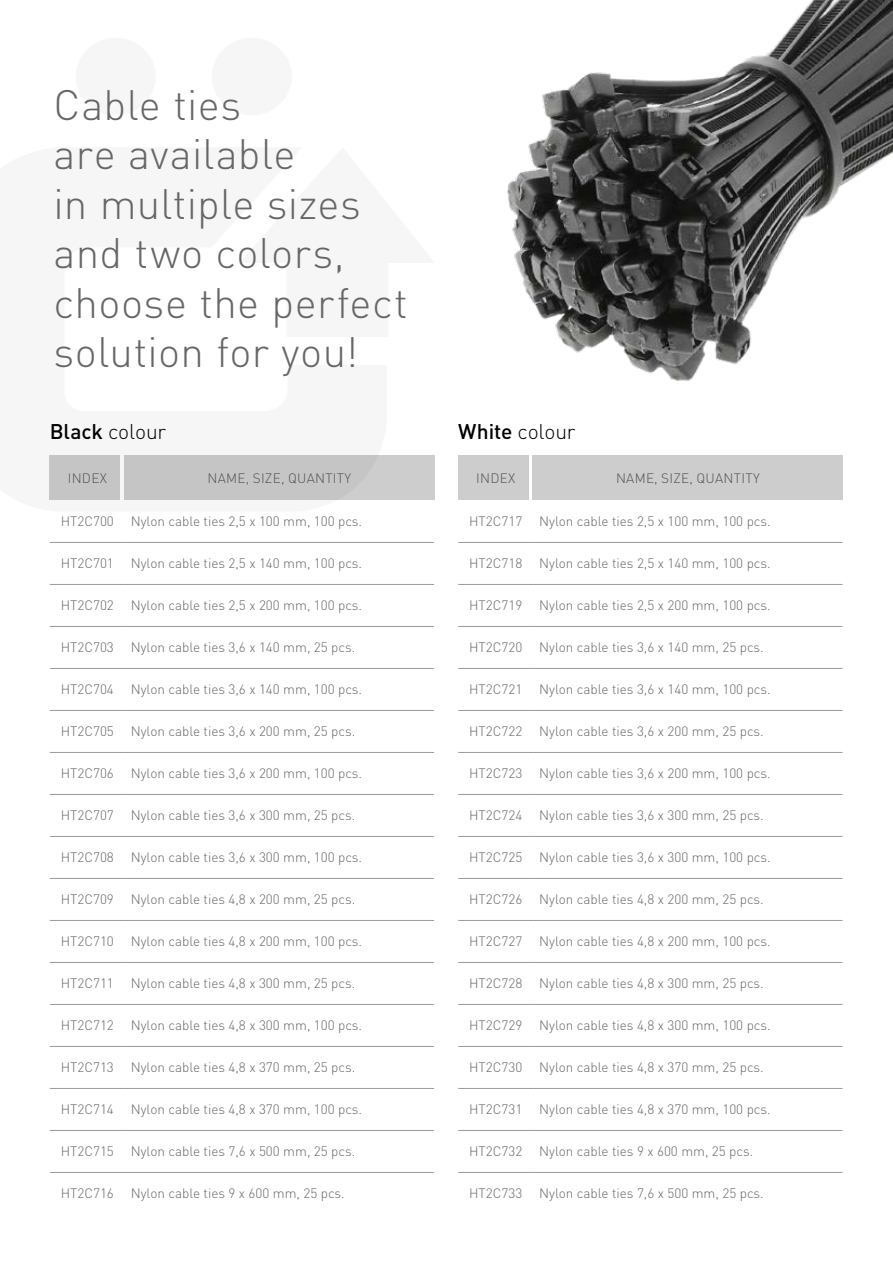
<style>
.page{position:relative;width:893px;height:1263px;background:#fff}
.page>*{position:absolute;margin:0;border:0;box-sizing:border-box;transform-origin:0 0}
.t1{font:300 42px/49.5px "DIN Pro";letter-spacing:.01em;color:#666}
.t2{font:300 21px "DIN Pro";letter-spacing:-.01em;color:#000}
.t3{font:300 13.5px "DIN Pro";color:#666}
.t4{font:300 13.5px "DIN Pro";letter-spacing:.02em;color:#666}
.s1{font-weight:500}
</style>
<div class="page">
<div style="left:212px;top:38px;width:80px;height:77px;background:#f6f6f6;border-radius:50%"></div>
<div style="left:76px;top:38px;width:80px;height:77px;background:#f6f6f6;border-radius:50%"></div>
<img style="left:507px;top:0;width:385px;height:381px">
<hr style="left:50px;top:542px;width:75px;height:1px;background:#999">
<hr style="left:125px;top:542px;width:309px;height:1px;background:#999">
<hr style="left:50px;top:584px;width:75px;height:1px;background:#999">
<hr style="left:125px;top:584px;width:309px;height:1px;background:#999">
<hr style="left:50px;top:626px;width:75px;height:1px;background:#999">
<hr style="left:125px;top:626px;width:309px;height:1px;background:#999">
<hr style="left:50px;top:668px;width:75px;height:1px;background:#999">
<hr style="left:125px;top:668px;width:309px;height:1px;background:#999">
<hr style="left:50px;top:710px;width:75px;height:1px;background:#999">
<hr style="left:125px;top:710px;width:309px;height:1px;background:#999">
<hr style="left:50px;top:752px;width:75px;height:1px;background:#999">
<hr style="left:125px;top:752px;width:309px;height:1px;background:#999">
<hr style="left:50px;top:794px;width:75px;height:1px;background:#999">
<hr style="left:125px;top:794px;width:309px;height:1px;background:#999">
<hr style="left:50px;top:836px;width:75px;height:1px;background:#999">
<hr style="left:125px;top:836px;width:309px;height:1px;background:#999">
<hr style="left:50px;top:878px;width:75px;height:1px;background:#999">
<hr style="left:125px;top:878px;width:309px;height:1px;background:#999">
<hr style="left:50px;top:920px;width:75px;height:1px;background:#999">
<hr style="left:125px;top:920px;width:309px;height:1px;background:#999">
<hr style="left:50px;top:962px;width:75px;height:1px;background:#999">
<hr style="left:125px;top:962px;width:309px;height:1px;background:#999">
<hr style="left:50px;top:1004px;width:75px;height:1px;background:#999">
<hr style="left:125px;top:1004px;width:309px;height:1px;background:#999">
<hr style="left:50px;top:1046px;width:75px;height:1px;background:#999">
<hr style="left:125px;top:1046px;width:309px;height:1px;background:#999">
<hr style="left:50px;top:1088px;width:75px;height:1px;background:#999">
<hr style="left:125px;top:1088px;width:309px;height:1px;background:#999">
<hr style="left:50px;top:1130px;width:75px;height:1px;background:#999">
<hr style="left:125px;top:1130px;width:309px;height:1px;background:#999">
<hr style="left:50px;top:1172px;width:75px;height:1px;background:#999">
<hr style="left:125px;top:1172px;width:309px;height:1px;background:#999">
<hr style="left:458px;top:542px;width:75px;height:1px;background:#999">
<hr style="left:533px;top:542px;width:309px;height:1px;background:#999">
<hr style="left:458px;top:584px;width:75px;height:1px;background:#999">
<hr style="left:533px;top:584px;width:309px;height:1px;background:#999">
<hr style="left:458px;top:626px;width:75px;height:1px;background:#999">
<hr style="left:533px;top:626px;width:309px;height:1px;background:#999">
<hr style="left:458px;top:668px;width:75px;height:1px;background:#999">
<hr style="left:533px;top:668px;width:309px;height:1px;background:#999">
<hr style="left:458px;top:710px;width:75px;height:1px;background:#999">
<hr style="left:533px;top:710px;width:309px;height:1px;background:#999">
<hr style="left:458px;top:752px;width:75px;height:1px;background:#999">
<hr style="left:533px;top:752px;width:309px;height:1px;background:#999">
<hr style="left:458px;top:794px;width:75px;height:1px;background:#999">
<hr style="left:533px;top:794px;width:309px;height:1px;background:#999">
<hr style="left:458px;top:836px;width:75px;height:1px;background:#999">
<hr style="left:533px;top:836px;width:309px;height:1px;background:#999">
<hr style="left:458px;top:878px;width:75px;height:1px;background:#999">
<hr style="left:533px;top:878px;width:309px;height:1px;background:#999">
<hr style="left:458px;top:920px;width:75px;height:1px;background:#999">
<hr style="left:533px;top:920px;width:309px;height:1px;background:#999">
<hr style="left:458px;top:962px;width:75px;height:1px;background:#999">
<hr style="left:533px;top:962px;width:309px;height:1px;background:#999">
<hr style="left:458px;top:1004px;width:75px;height:1px;background:#999">
<hr style="left:533px;top:1004px;width:309px;height:1px;background:#999">
<hr style="left:458px;top:1046px;width:75px;height:1px;background:#999">
<hr style="left:533px;top:1046px;width:309px;height:1px;background:#999">
<hr style="left:458px;top:1088px;width:75px;height:1px;background:#999">
<hr style="left:533px;top:1088px;width:309px;height:1px;background:#999">
<hr style="left:458px;top:1130px;width:75px;height:1px;background:#999">
<hr style="left:533px;top:1130px;width:309px;height:1px;background:#999">
<hr style="left:458px;top:1172px;width:75px;height:1px;background:#999">
<hr style="left:533px;top:1172px;width:309px;height:1px;background:#999">
<div style="left:124px;top:455px;width:310px;height:45px;background:#c5c5c5"></div>
<div style="left:50px;top:455px;width:70px;height:45px;background:#c5c5c5"></div>
<div style="left:532px;top:455px;width:311px;height:45px;background:#cdcdcd"></div>
<div style="left:458px;top:455px;width:70px;height:45px;background:#cdcdcd"></div>
<h1 class="t1" style="left:53px;top:76px;width:356px">Cable ties<br>are available<br>in multiple sizes and two colors, choose the perfect solution for you!</h1>
<h2 class="t2" style="left:50px;top:415px;width:118px"><span class="s1">Black</span> colour</h2>
<h2 class="t2" style="left:458px;top:415px;width:119px"><span class="s1">White</span> colour</h2>
<p class="t3" style="left:68px;top:467px;width:41px">INDEX</p>
<p class="t4" style="left:207px;top:467px;width:145px">NAME, SIZE, QUANTITY</p>
<p class="t3" style="left:61px;top:511px;width:55px">HT2C700</p>
<p class="t3" style="left:131px;top:511px;width:233px">Nylon cable ties 2,5 x 100 mm, 100 pcs.</p>
<p class="t3" style="left:61px;top:553px;width:55px">HT2C701</p>
<p class="t3" style="left:131px;top:553px;width:233px">Nylon cable ties 2,5 x 140 mm, 100 pcs.</p>
<p class="t3" style="left:61px;top:595px;width:55px">HT2C702</p>
<p class="t3" style="left:131px;top:595px;width:233px">Nylon cable ties 2,5 x 200 mm, 100 pcs.</p>
<p class="t3" style="left:61px;top:637px;width:55px">HT2C703</p>
<p class="t3" style="left:131px;top:637px;width:226px">Nylon cable ties 3,6 x 140 mm, 25 pcs.</p>
<p class="t3" style="left:61px;top:679px;width:55px">HT2C704</p>
<p class="t3" style="left:131px;top:679px;width:233px">Nylon cable ties 3,6 x 140 mm, 100 pcs.</p>
<p class="t3" style="left:61px;top:721px;width:55px">HT2C705</p>
<p class="t3" style="left:131px;top:721px;width:226px">Nylon cable ties 3,6 x 200 mm, 25 pcs.</p>
<p class="t3" style="left:61px;top:763px;width:55px">HT2C706</p>
<p class="t3" style="left:131px;top:763px;width:233px">Nylon cable ties 3,6 x 200 mm, 100 pcs.</p>
<p class="t3" style="left:61px;top:805px;width:55px">HT2C707</p>
<p class="t3" style="left:131px;top:805px;width:226px">Nylon cable ties 3,6 x 300 mm, 25 pcs.</p>
<p class="t3" style="left:61px;top:847px;width:55px">HT2C708</p>
<p class="t3" style="left:131px;top:847px;width:233px">Nylon cable ties 3,6 x 300 mm, 100 pcs.</p>
<p class="t3" style="left:61px;top:889px;width:55px">HT2C709</p>
<p class="t3" style="left:131px;top:889px;width:226px">Nylon cable ties 4,8 x 200 mm, 25 pcs.</p>
<p class="t3" style="left:61px;top:931px;width:55px">HT2C710</p>
<p class="t3" style="left:131px;top:931px;width:233px">Nylon cable ties 4,8 x 200 mm, 100 pcs.</p>
<p class="t3" style="left:61px;top:973px;width:55px">HT2C711</p>
<p class="t3" style="left:131px;top:973px;width:226px">Nylon cable ties 4,8 x 300 mm, 25 pcs.</p>
<p class="t3" style="left:61px;top:1015px;width:55px">HT2C712</p>
<p class="t3" style="left:131px;top:1015px;width:233px">Nylon cable ties 4,8 x 300 mm, 100 pcs.</p>
<p class="t3" style="left:61px;top:1057px;width:55px">HT2C713</p>
<p class="t3" style="left:131px;top:1057px;width:226px">Nylon cable ties 4,8 x 370 mm, 25 pcs.</p>
<p class="t3" style="left:61px;top:1099px;width:55px">HT2C714</p>
<p class="t3" style="left:131px;top:1099px;width:233px">Nylon cable ties 4,8 x 370 mm, 100 pcs.</p>
<p class="t3" style="left:61px;top:1141px;width:55px">HT2C715</p>
<p class="t3" style="left:131px;top:1141px;width:226px">Nylon cable ties 7,6 x 500 mm, 25 pcs.</p>
<p class="t3" style="left:61px;top:1183px;width:55px">HT2C716</p>
<p class="t3" style="left:131px;top:1183px;width:215px">Nylon cable ties 9 x 600 mm, 25 pcs.</p>
<p class="t3" style="left:476px;top:467px;width:41px">INDEX</p>
<p class="t4" style="left:616px;top:467px;width:145px">NAME, SIZE, QUANTITY</p>
<p class="t3" style="left:469px;top:511px;width:55px">HT2C717</p>
<p class="t3" style="left:539px;top:511px;width:233px">Nylon cable ties 2,5 x 100 mm, 100 pcs.</p>
<p class="t3" style="left:469px;top:553px;width:55px">HT2C718</p>
<p class="t3" style="left:539px;top:553px;width:233px">Nylon cable ties 2,5 x 140 mm, 100 pcs.</p>
<p class="t3" style="left:469px;top:595px;width:55px">HT2C719</p>
<p class="t3" style="left:539px;top:595px;width:233px">Nylon cable ties 2,5 x 200 mm, 100 pcs.</p>
<p class="t3" style="left:469px;top:637px;width:55px">HT2C720</p>
<p class="t3" style="left:539px;top:637px;width:226px">Nylon cable ties 3,6 x 140 mm, 25 pcs.</p>
<p class="t3" style="left:469px;top:679px;width:55px">HT2C721</p>
<p class="t3" style="left:539px;top:679px;width:233px">Nylon cable ties 3,6 x 140 mm, 100 pcs.</p>
<p class="t3" style="left:469px;top:721px;width:55px">HT2C722</p>
<p class="t3" style="left:539px;top:721px;width:226px">Nylon cable ties 3,6 x 200 mm, 25 pcs.</p>
<p class="t3" style="left:469px;top:763px;width:55px">HT2C723</p>
<p class="t3" style="left:539px;top:763px;width:233px">Nylon cable ties 3,6 x 200 mm, 100 pcs.</p>
<p class="t3" style="left:469px;top:805px;width:55px">HT2C724</p>
<p class="t3" style="left:539px;top:805px;width:226px">Nylon cable ties 3,6 x 300 mm, 25 pcs.</p>
<p class="t3" style="left:469px;top:847px;width:55px">HT2C725</p>
<p class="t3" style="left:539px;top:847px;width:233px">Nylon cable ties 3,6 x 300 mm, 100 pcs.</p>
<p class="t3" style="left:469px;top:889px;width:55px">HT2C726</p>
<p class="t3" style="left:539px;top:889px;width:226px">Nylon cable ties 4,8 x 200 mm, 25 pcs.</p>
<p class="t3" style="left:469px;top:931px;width:55px">HT2C727</p>
<p class="t3" style="left:539px;top:931px;width:233px">Nylon cable ties 4,8 x 200 mm, 100 pcs.</p>
<p class="t3" style="left:469px;top:973px;width:55px">HT2C728</p>
<p class="t3" style="left:539px;top:973px;width:226px">Nylon cable ties 4,8 x 300 mm, 25 pcs.</p>
<p class="t3" style="left:469px;top:1015px;width:55px">HT2C729</p>
<p class="t3" style="left:539px;top:1015px;width:233px">Nylon cable ties 4,8 x 300 mm, 100 pcs.</p>
<p class="t3" style="left:469px;top:1057px;width:55px">HT2C730</p>
<p class="t3" style="left:539px;top:1057px;width:226px">Nylon cable ties 4,8 x 370 mm, 25 pcs.</p>
<p class="t3" style="left:469px;top:1099px;width:55px">HT2C731</p>
<p class="t3" style="left:539px;top:1099px;width:233px">Nylon cable ties 4,8 x 370 mm, 100 pcs.</p>
<p class="t3" style="left:469px;top:1141px;width:55px">HT2C732</p>
<p class="t3" style="left:539px;top:1141px;width:215px">Nylon cable ties 9 x 600 mm, 25 pcs.</p>
<p class="t3" style="left:469px;top:1183px;width:55px">HT2C733</p>
<p class="t3" style="left:539px;top:1183px;width:226px">Nylon cable ties 7,6 x 500 mm, 25 pcs.</p>
</div>
